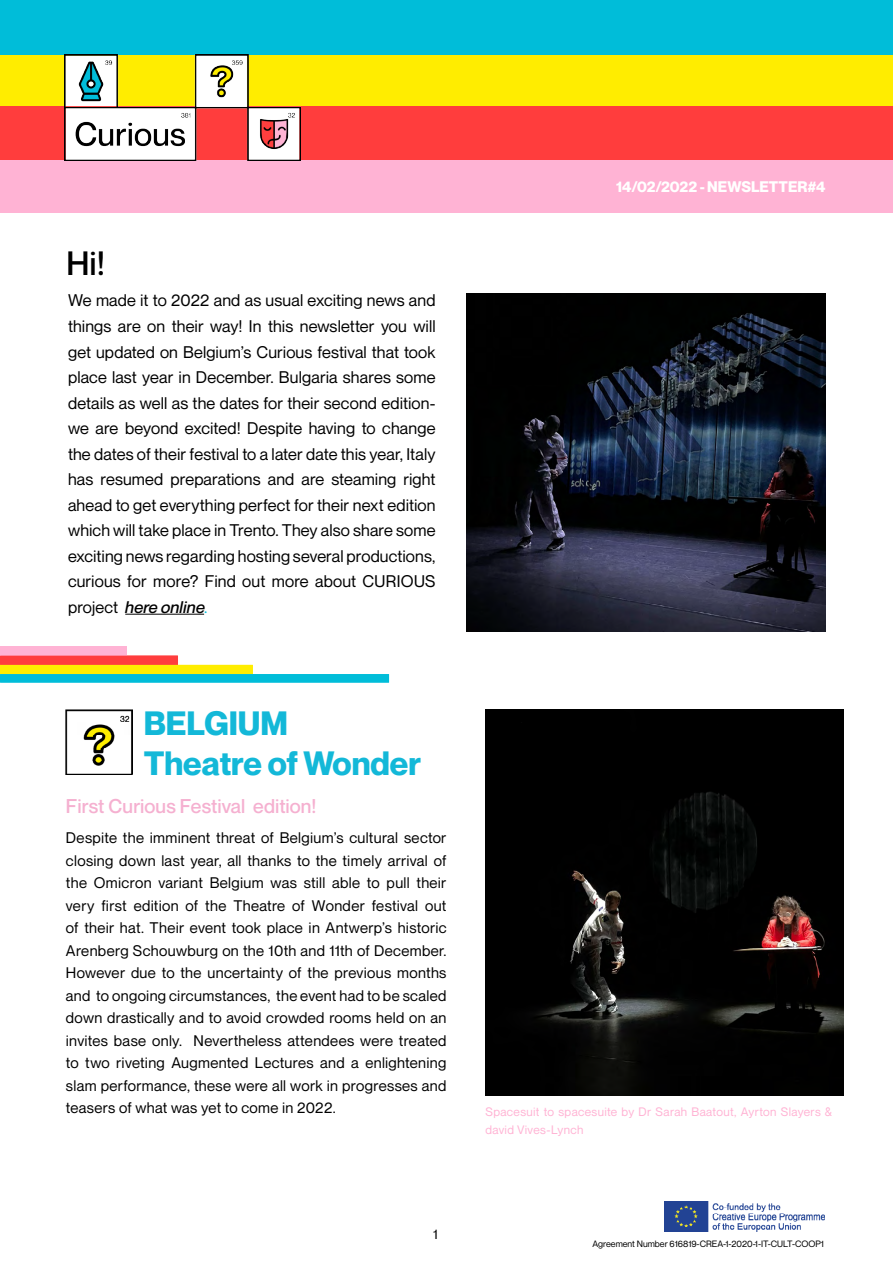
<style>
.page{position:relative;width:893px;height:1263px;background:#fff}
.page>*{position:absolute;margin:0;border:0;box-sizing:border-box;transform-origin:0 0}
.t1{font:700 33px "Neue Montreal";color:#13b8d8}
.t2{font:500 33px "Neue Montreal";color:#000}
.t3{font:500 19.5px "Neue Montreal";letter-spacing:.005em;color:#f5b0d0}
.t4{font:16.5px/25.5px "Neue Montreal";letter-spacing:.01em;color:#000;text-align:justify}
.t5{font:15px/22.5px "Neue Montreal";letter-spacing:.025em;color:#000;text-align:justify}
.t6{font:700 15px "Neue Montreal";color:#fff}
.t7{font:13.5px "Neue Montreal";color:#000}
.t8{font:12px/18px "Neue Montreal";letter-spacing:.03em;color:#ffb3d4}
.t9{font:9px "Neue Montreal";color:#000}
.s1{font-weight:500;font-style:italic}
.s2{color:#00bdd9}
</style>
<div class="page">
<div style="left:0;top:160px;width:893px;height:53px;background:#ffb3d4"></div>
<div style="left:0;top:105px;width:893px;height:55px;background:#ff3d3d"></div>
<div style="left:0;top:55px;width:893px;height:50px;background:#ffed00"></div>
<div style="left:0;top:0;width:893px;height:55px;background:#00bdd9"></div>
<img style="left:65px;top:54px;width:236px;height:106px">
<hr style="left:125px;top:614px;width:79px;height:1px;background:#000">
<img style="left:665px;top:1201px;width:159px;height:30px">
<img style="left:466px;top:294px;width:360px;height:337px">
<img style="left:66px;top:709px;width:66px;height:66px">
<div style="left:0;top:646px;width:127px;height:10px;background:#ffb3d4"></div>
<svg style="left:0;top:656px;width:389px;height:26px"></svg>
<img style="left:485px;top:709px;width:359px;height:386px">
<p class="t2" style="left:66px;top:243px;width:40px">Hi!</p>
<p class="t4" style="left:68px;top:288px;width:369px">We made it to 2022 and as usual exciting news and things are on their way! In this newsletter you will get updated on Belgium’s Curious festival that took place last year in December. Bulgaria shares some details as well as the dates for their second edition&shy;we are beyond excited! Despite having to change the dates of their festival to a later date this year, Italy has resumed preparations and are steaming right ahead to get everything perfect for their next edition which will take place in Trento. They also share some exciting news regarding hosting several productions, curious for more? Find out more about CURIOUS project <span class="s1">here online</span><span class="s2">.</span></p>
<p class="t1" style="left:144px;top:703px;width:146px">BELGIUM</p>
<p class="t1" style="left:144px;top:743px;width:279px">Theatre of Wonder</p>
<p class="t3" style="left:66px;top:794px;width:252px">First Curious Festival edition!</p>
<p class="t5" style="left:66px;top:827px;width:382px">Despite the imminent threat of Belgium’s cultural sector closing down last year, all thanks to the timely arrival of the Omicron variant Belgium was still able to pull their very first edition of the Theatre of Wonder festival out of their hat. Their event took place in Antwerp’s historic Arenberg Schouwburg on the 10th and 11th of December.<br>However due to the uncertainty of the previous months and to ongoing circumstances, the event had to be scaled down drastically and to avoid crowded rooms held on an invites base only. Nevertheless attendees were treated to two riveting Augmented Lectures and a enlightening slam performance, these were all work in progresses and teasers of what was yet to come in 2022.</p>
<p class="t7" style="left:433px;top:1225px;width:6px">1</p>
<p class="t6" style="left:616px;top:177px;width:211px">14/02/2022 - NEWSLETTER#4</p>
<p class="t8" style="left:485px;top:1103px;width:348px">Spacesuit to spacesuite by Dr Sarah Baatout, Ayrton Slayers &amp; david Vives-Lynch</p>
<p class="t9" style="left:592px;top:1238px;width:233px">Agreement Number 616819-CREA-1-2020-1-IT-CULT-COOP1</p>
</div>
